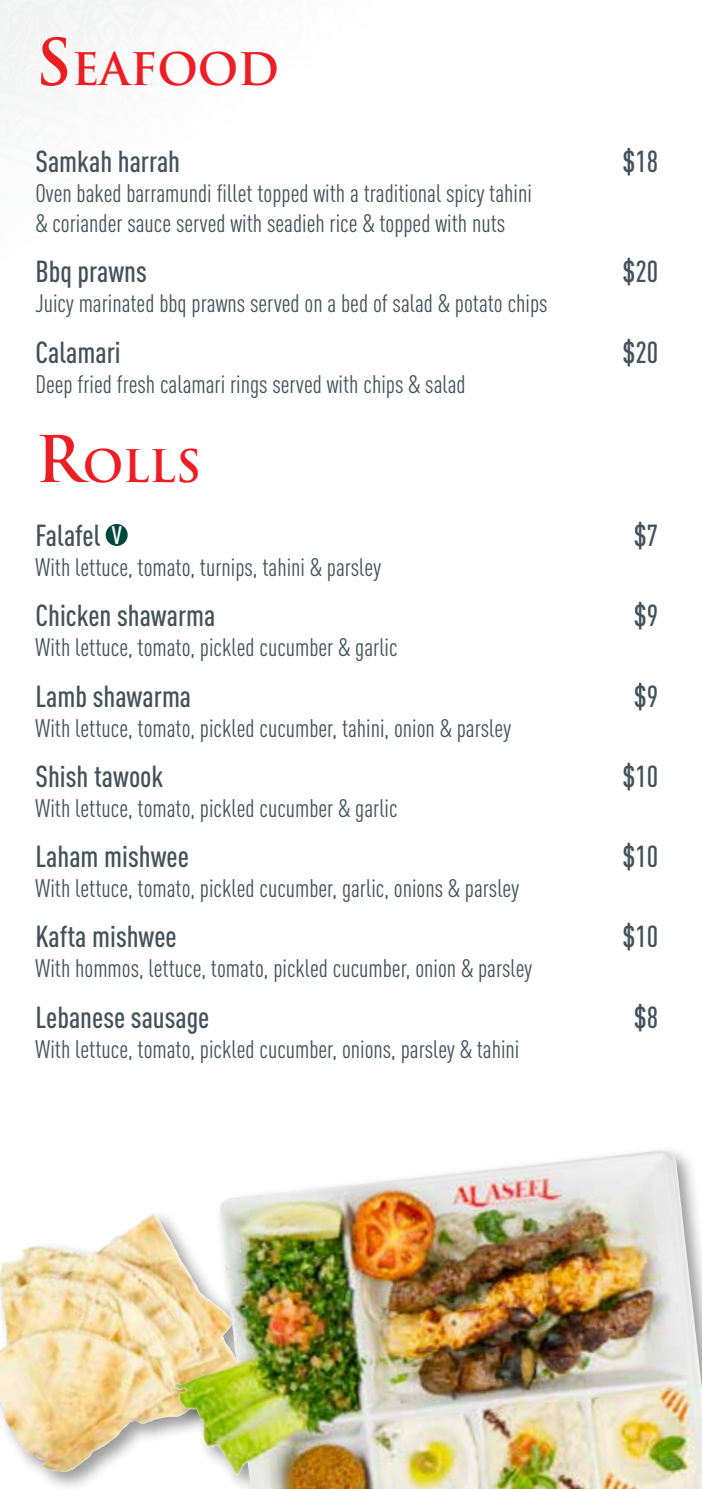
<style>
.page{position:relative;width:702px;height:1489px;background:#fff}
.page>*{position:absolute;margin:0;border:0;box-sizing:border-box;transform-origin:0 0}
.t1{font:700 43.75px "Trajan";color:#ed1d24}
.t2{font:500 condensed 30px "DINOT";color:#43525a}
.t3{font:condensed 25px/30px "DINOT";color:#43525a}
.t4{font:500 condensed 25px "DINOT";color:#fff}
.s1{font-size:62.5px}
</style>
<div class="page">
<svg style="left:0;top:0;width:177px;height:546px"></svg>
<div style="left:0;top:1208px;width:272px;height:280px;background:#000;opacity:.4"></div>
<img style="left:0;top:1218px;width:145px;height:97px">
<div style="left:170px;top:1144px;width:532px;height:344px;background:#000;opacity:.4"></div>
<img style="left:174px;top:1152px;width:470px;height:277px">
<div style="left:106px;top:524px;width:22px;height:22px;background:#00483e;border-radius:50%"></div>
<h1 class="t1" style="left:35px;top:42px;width:245px"><span class="s1">S</span> EAFOOD</h1>
<p class="t2" style="left:35px;top:144px;width:146px">Samkah harrah</p>
<p class="t2" style="left:622px;top:144px;width:37px">$18</p>
<p class="t3" style="left:35px;top:178px;width:498px">Oven baked barramundi fillet topped with a traditional spicy tahini &amp; coriander sauce served with seadieh rice &amp; topped with nuts</p>
<p class="t2" style="left:35px;top:254px;width:113px">Bbq prawns</p>
<p class="t2" style="left:622px;top:254px;width:37px">$20</p>
<p class="t3" style="left:35px;top:288px;width:513px">Juicy marinated bbq prawns served on a bed of salad &amp; potato chips</p>
<p class="t2" style="left:35px;top:334px;width:87px">Calamari</p>
<p class="t2" style="left:622px;top:334px;width:37px">$20</p>
<p class="t3" style="left:35px;top:369px;width:432px">Deep fried fresh calamari rings served with chips &amp; salad</p>
<h1 class="t1" style="left:35px;top:439px;width:167px"><span class="s1">R</span>OLLS</h1>
<p class="t2" style="left:35px;top:518px;width:67px">Falafel</p>
<p class="t2" style="left:633px;top:518px;width:26px">$7</p>
<p class="t3" style="left:35px;top:552px;width:347px">With lettuce, tomato, turnips, tahini &amp; parsley</p>
<p class="t2" style="left:35px;top:598px;width:181px">Chicken shawarma</p>
<p class="t2" style="left:633px;top:598px;width:26px">$9</p>
<p class="t3" style="left:35px;top:632px;width:364px">With lettuce, tomato, pickled cucumber &amp; garlic</p>
<p class="t2" style="left:35px;top:678px;width:157px">Lamb shawarma</p>
<p class="t2" style="left:633px;top:678px;width:26px">$9</p>
<p class="t3" style="left:35px;top:712px;width:477px">With lettuce, tomato, pickled cucumber, tahini, onion &amp; parsley</p>
<p class="t2" style="left:35px;top:758px;width:129px">Shish tawook</p>
<p class="t2" style="left:622px;top:758px;width:37px">$10</p>
<p class="t3" style="left:35px;top:793px;width:364px">With lettuce, tomato, pickled cucumber &amp; garlic</p>
<p class="t2" style="left:35px;top:838px;width:155px">Laham mishwee</p>
<p class="t2" style="left:622px;top:838px;width:37px">$10</p>
<p class="t3" style="left:35px;top:873px;width:485px">With lettuce, tomato, pickled cucumber, garlic, onions &amp; parsley</p>
<p class="t2" style="left:35px;top:918px;width:143px">Kafta mishwee</p>
<p class="t2" style="left:622px;top:918px;width:37px">$10</p>
<p class="t3" style="left:35px;top:953px;width:498px">With hommos, lettuce, tomato, pickled cucumber, onion &amp; parsley</p>
<p class="t2" style="left:35px;top:999px;width:175px">Lebanese sausage</p>
<p class="t2" style="left:633px;top:999px;width:26px">$8</p>
<p class="t3" style="left:35px;top:1033px;width:485px">With lettuce, tomato, pickled cucumber, onions, parsley &amp; tahini</p>
<p class="t4" style="left:112px;top:520px;width:12px">V</p>
</div>
